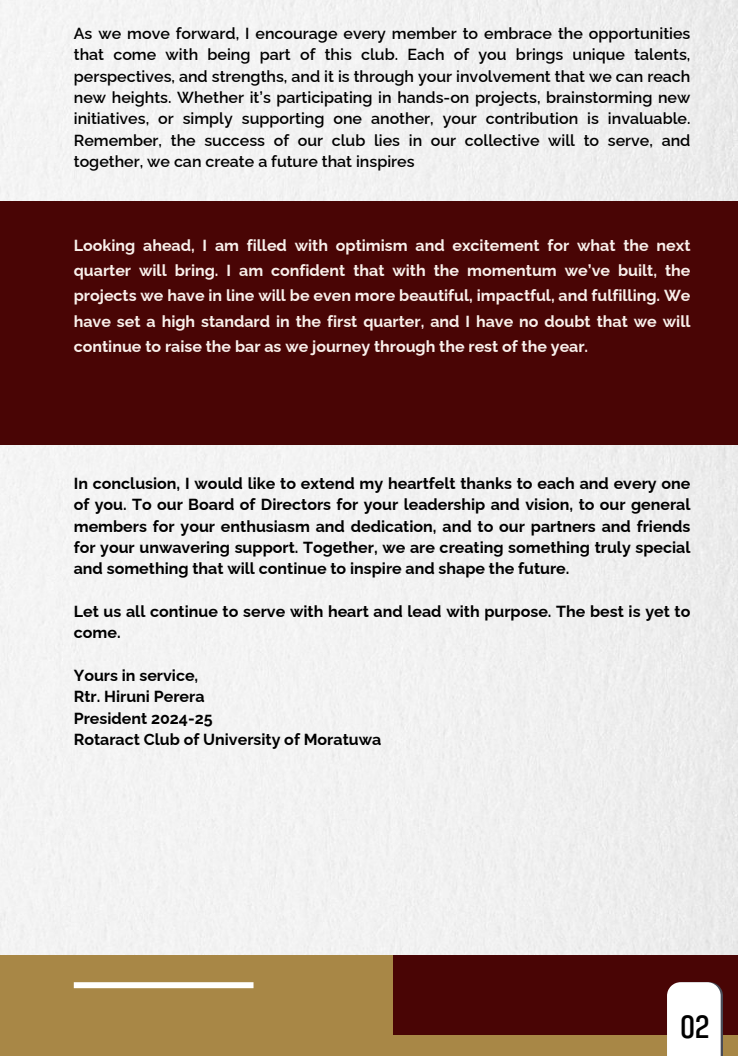
<style>
.page{position:relative;width:738px;height:1056px;background:#fff}
.page>*{position:absolute;margin:0;border:0;box-sizing:border-box;transform-origin:0 0}
.t1{font:32px "Adirek Sans 500";color:#000}
.t2{font:700 16px/21.2px "Raleway";color:#000}
.t3{font:600 16px/21.2px "Raleway";color:#000;text-align:justify}
.t4{font:700 16px/25.2px "Raleway";color:#f9f0eb;text-align:justify}
</style>
<div class="page">
<div style="left:0;top:201px;width:738px;height:244px;background:#490505"></div>
<div style="left:0;top:955px;width:738px;height:101px;background:#a88746"></div>
<div style="left:393px;top:955px;width:345px;height:79px;background:#490505"></div>
<div style="left:74px;top:982px;width:180px;height:6px;background:#fff"></div>
<svg style="left:667px;top:982px;width:56px;height:74px;background:#f3f2f2"></svg>
<p class="t3" style="left:74px;top:21px;width:618px">As we move forward, I encourage every member to embrace the opportunities that come with being part of this club. Each of you brings unique talents, perspectives, and strengths, and it is through your involvement that we can reach new heights. Whether it’s participating in hands-on projects, brainstorming new initiatives, or simply supporting one another, your contribution is invaluable.<br>Remember, the success of our club lies in our collective will to serve, and together, we can create a future that inspires</p>
<p class="t4" style="left:74px;top:231px;width:618px">Looking ahead, I am filled with optimism and excitement for what the next quarter will bring. I am confident that with the momentum we’ve built, the projects we have in line will be even more beautiful, impactful, and fulfilling. We have set a high standard in the first quarter, and I have no doubt that we will continue to raise the bar as we journey through the rest of the year.</p>
<p class="t2" style="left:74px;top:471px;width:618px;text-align:justify">In conclusion, I would like to extend my heartfelt thanks to each and every one of you. To our Board of Directors for your leadership and vision, to our general members for your enthusiasm and dedication, and to our partners and friends for your unwavering support. Together, we are creating something truly special and something that will continue to inspire and shape the future.</p>
<p class="t2" style="left:74px;top:599px;width:618px">Let us all continue to serve with heart and lead with purpose. The best is yet to come.</p>
<p class="t2" style="left:74px;top:663px;width:309px">Yours in service,<br>Rtr. Hiruni Perera<br>President 2024-25<br>Rotaract Club of University of Moratuwa</p>
<h1 class="t1" style="left:681px;top:1009px;width:30px">02</h1>
</div>
